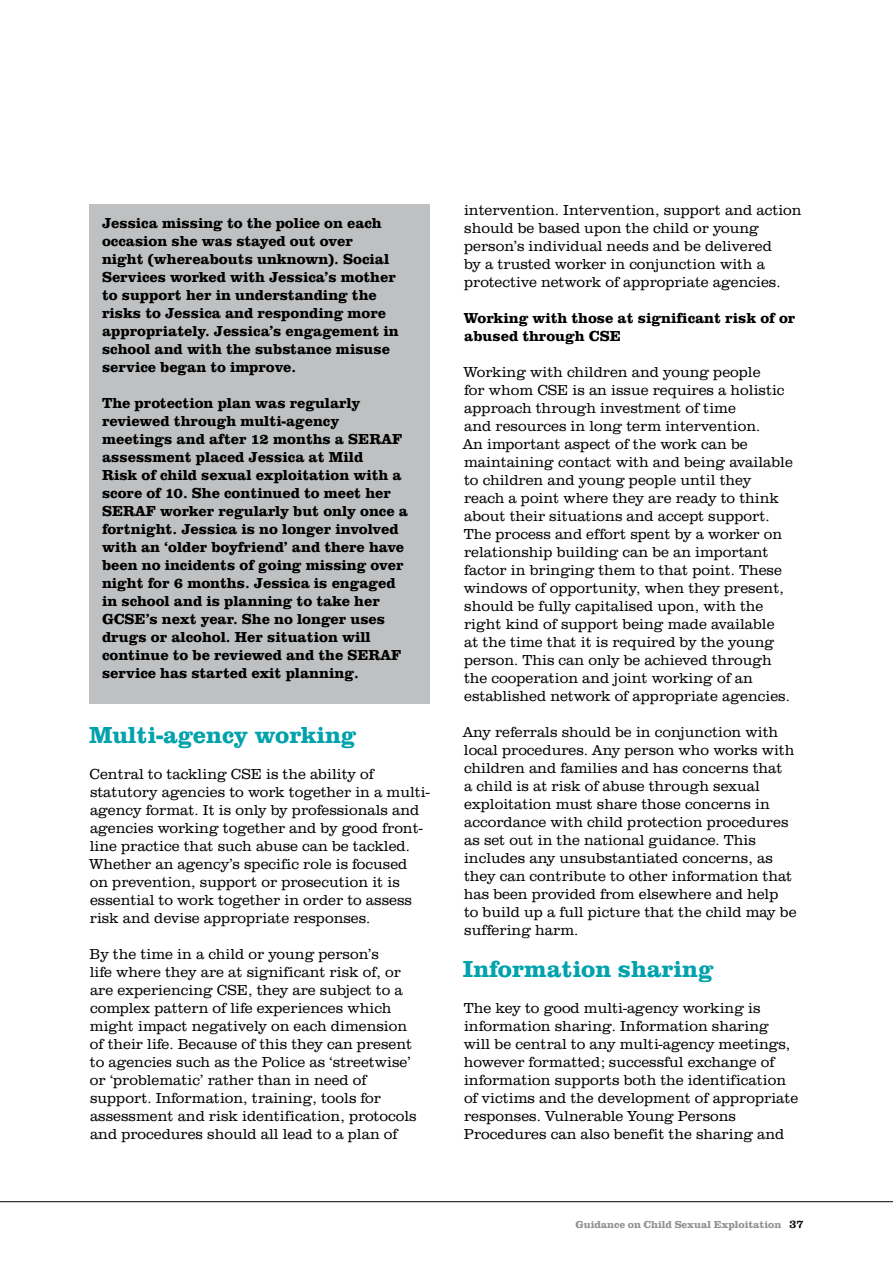
<style>
.page{position:relative;width:893px;height:1263px;background:#fff}
.page>*{position:absolute;margin:0;border:0;box-sizing:border-box;transform-origin:0 0}
.t1{font:700 24px "URW Clarendon TOT";color:#00a2ac}
.t2{font:300 15px/18px "URW Clarendon TOT";color:#000}
.t3{font:700 15px/18px "URW Clarendon TOT";color:#000}
.t4{font:700 10.5px "URW Clarendon TOT";color:#8e9193}
.s1{font-weight:400;font-size:12px;color:#000}
</style>
<div class="page">
<hr style="left:0;top:1201px;width:893px;height:1px;background:#000">
<div style="left:89px;top:204px;width:340px;height:500px;background:#bec0c2"></div>
<p class="t3" style="left:102px;top:215px;width:298px">Jessica missing to the police on each occasion she was stayed out over<br>night (whereabouts unknown). Social Services worked with Jessica’s mother to support her in understanding the risks to Jessica and responding more appropriately. Jessica’s engagement in school and with the substance misuse service began to improve.</p>
<p class="t3" style="left:102px;top:395px;width:307px">The protection plan was regularly reviewed through multi-agency meetings and after 12 months a SERAF assessment placed Jessica at Mild<br>Risk of child sexual exploitation with a score of 10. She continued to meet her SERAF worker regularly but only once a fortnight. Jessica is no longer involved with an ‘older boyfriend’ and there have been no incidents of going missing over night for 6 months. Jessica is engaged in school and is planning to take her GCSE’s next year. She no longer uses drugs or alcohol. Her situation will continue to be reviewed and the SERAF service has started exit planning.</p>
<h1 class="t1" style="left:89px;top:721px;width:269px">Multi-agency working</h1>
<p class="t2" style="left:89px;top:766px;width:342px">Central to tackling CSE is the ability of statutory agencies to work together in a multi&shy;agency format. It is only by professionals and agencies working together and by good front&shy;line practice that such abuse can be tackled.<br>Whether an agency’s specific role is focused<br>on prevention, support or prosecution it is essential to work together in order to assess risk and devise appropriate responses.</p>
<p class="t2" style="left:90px;top:946px;width:329px">By the time in a child or young person’s<br>life where they are at significant risk of, or are experiencing CSE, they are subject to a complex pattern of life experiences which might impact negatively on each dimension of their life. Because of this they can present to agencies such as the Police as ‘streetwise’ or ‘problematic’ rather than in need of support. Information, training, tools for assessment and risk identification, protocols and procedures should all lead to a plan of</p>
<p class="t2" style="left:464px;top:201px;width:339px">intervention. Intervention, support and action should be based upon the child or young person’s individual needs and be delivered<br>by a trusted worker in conjunction with a protective network of appropriate agencies.</p>
<p class="t3" style="left:464px;top:309px;width:333px">Working with those at significant risk of or abused through CSE</p>
<p class="t2" style="left:463px;top:363px;width:332px">Working with children and young people<br>for whom CSE is an issue requires a holistic approach through investment of time<br>and resources in long term intervention.<br>An important aspect of the work can be maintaining contact with and being available to children and young people until they reach a point where they are ready to think about their situations and accept support.<br>The process and effort spent by a worker on relationship building can be an important factor in bringing them to that point. These windows of opportunity, when they present, should be fully capitalised upon, with the right kind of support being made available<br>at the time that it is required by the young person. This can only be achieved through the cooperation and joint working of an established network of appropriate agencies.</p>
<p class="t2" style="left:463px;top:723px;width:335px">Any referrals should be in conjunction with local procedures. Any person who works with children and families and has concerns that<br>a child is at risk of abuse through sexual exploitation must share those concerns in accordance with child protection procedures as set out in the national guidance. This includes any unsubstantiated concerns, as they can contribute to other information that has been provided from elsewhere and help<br>to build up a full picture that the child may be suffering harm.</p>
<h1 class="t1" style="left:463px;top:955px;width:252px">Information sharing</h1>
<p class="t2" style="left:464px;top:999px;width:336px">The key to good multi-agency working is information sharing. Information sharing will be central to any multi-agency meetings, however formatted; successful exchange of information supports both the identification of victims and the development of appropriate responses. Vulnerable Young Persons Procedures can also benefit the sharing and</p>
<p class="t4" style="left:576px;top:1218px;width:230px">Guidance on Child Sexual Exploitation <span class="s1">37</span></p>
</div>
